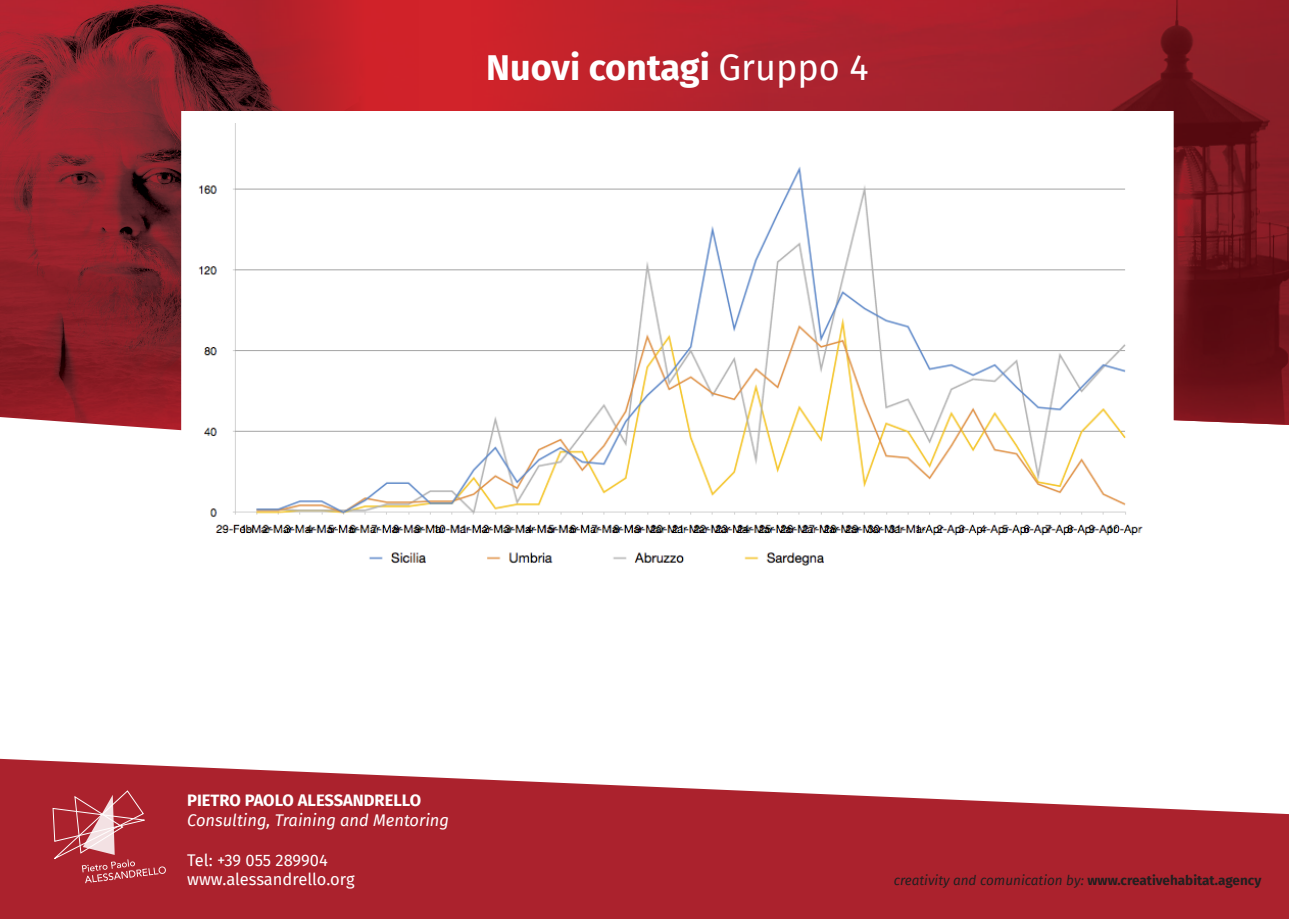
<style>
.page{position:relative;width:1289px;height:919px;background:#fff}
.page>*{position:absolute;margin:0;border:0;box-sizing:border-box;transform-origin:0 0}
.t1{font:700 36px "Fira Sans";color:#fff}
.t2{font:16.5px "Fira Sans";color:#fff}
.t3{font:italic 16.5px "Fira Sans";color:#fff}
.t4{font:700 16.5px "Fira Sans";color:#fff}
.t5{font:italic 13.5px "Fira Sans";color:#231f20}
.s1{font-weight:400}
.s2{font-weight:700;font-style:normal}
</style>
<div class="page">
<img style="left:470px;top:0;width:818px;height:425px">
<img style="left:0;top:0;width:419px;height:431px">
<img style="left:194px;top:124px;width:966px;height:442px">
<svg style="left:0;top:758px;width:1288px;height:160px;fill:#ab222d"></svg>
<svg style="left:53px;top:790px;width:113px;height:93px;background:#b7434d"></svg>
<p class="t1" style="left:486px;top:38px;width:384px">Nuovi contagi <span class="s1">Gruppo 4</span></p>
<p class="t4" style="left:187px;top:786px;width:235px">PIETRO PAOLO ALESSANDRELLO</p>
<p class="t3" style="left:187px;top:807px;width:263px">Consulting, Training and Mentoring</p>
<p class="t2" style="left:187px;top:847px;width:142px">Tel: +39 055 289904</p>
<p class="t2" style="left:187px;top:867px;width:169px">www.alessandrello.org</p>
<p class="t5" style="left:893px;top:870px;width:369px">creativity and comunication by: <span class="s2">www.creativehabitat.agency</span></p>
</div>
